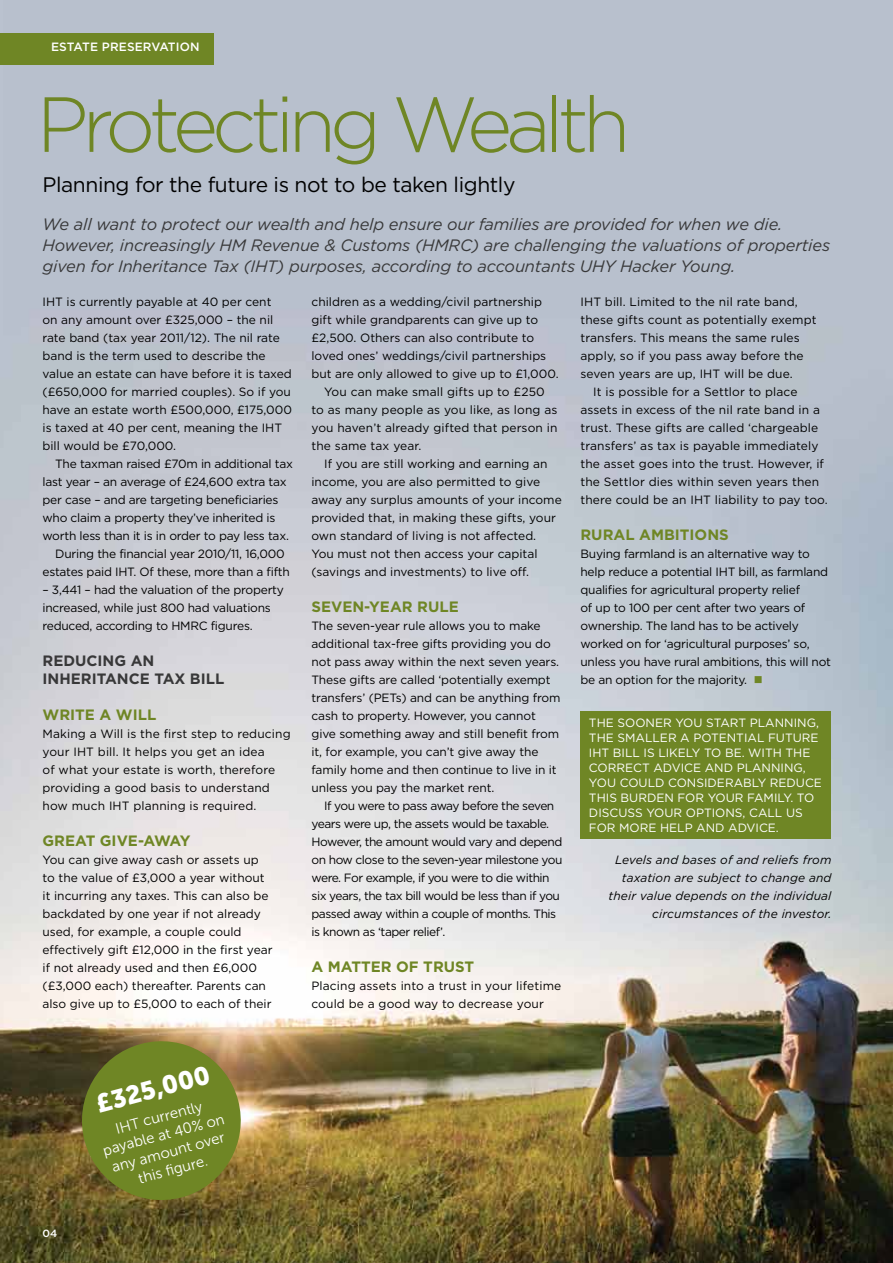
<style>
.page{position:relative;width:893px;height:1263px;background:#fff}
.page>*{position:absolute;margin:0;border:0;box-sizing:border-box;transform-origin:0 0}
.t1{font:300 77.85px "Gotham HTF";letter-spacing:-.08em;color:#6f8625}
.t2{font:25.5px "Museo Sans 900";color:#fff}
.t3{font:21px "Gotham HTF";letter-spacing:-.02em;color:#000}
.t4{font:italic 16.5px/21px "Gotham HTF";letter-spacing:-.01em;color:#383839}
.t5{font:700 15px "Gotham HTF";color:#6f8625}
.t6{font:15px/18px "Museo Sans 300";color:#fff;text-align:center}
.t7{font:700 15px/18px "Gotham HTF";color:#383839}
.t8{font:700 15px "Gotham HTF";letter-spacing:-.045em;color:#6f8625}
.t9{font:12px/18px "Gotham HTF";letter-spacing:-.01em;color:#000}
.t10{font:12px/18px "Gotham HTF";letter-spacing:.01em;color:#000}
.t11{font:12px/18px "Gotham HTF";letter-spacing:-.04em;color:#000}
.t12{font:12px "Gotham HTF";color:#fff}
.t13{font:italic 12px/18px "Gotham HTF";letter-spacing:.01em;color:#000;text-align:right}
.t14{font:500 12px "Gotham HTF";letter-spacing:.01em;color:#fff}
.t15{font:500 10.5px "Gotham HTF";color:#fff}
.s1{color:#6f8625}
</style>
<div class="page">
<img style="left:0;top:0;width:892px;height:1263px">
<div style="left:0;top:33px;width:214px;height:31px;background:#6f8625"></div>
<div style="left:580px;top:711px;width:251px;height:128px;background:#6f8625"></div>
<svg style="left:73px;top:1032px;width:176px;height:176px"></svg>
<p class="t14" style="left:51px;top:40px;width:150px">ESTATE PRESERVATION</p>
<h1 class="t1" style="left:37px;top:82px;width:595px">Protecting Wealth</h1>
<h3 class="t3" style="left:43px;top:173px;width:474px">Planning for the future is not to be taken lightly</h3>
<p class="t4" style="left:43px;top:213px;width:789px">We all want to protect our wealth and help ensure our families are provided for when we die.<br>However, increasingly HM Revenue &amp; Customs (HMRC) are challenging the valuations of properties given for Inheritance Tax (IHT) purposes, according to accountants UHY Hacker Young.</p>
<p class="t9" style="left:43px;top:293px;width:251px">IHT is currently payable at 40 per cent<br>on any amount over £325,000 – the nil rate band (tax year 2011/12). The nil rate band is the term used to describe the value an estate can have before it is taxed (£650,000 for married couples). So if you have an estate worth £500,000, £175,000 is taxed at 40 per cent, meaning the IHT bill would be £70,000.</p>
<p class="t9" style="left:55px;top:455px;width:239px">The taxman raised £70m in additional tax</p>
<p class="t9" style="left:43px;top:473px;width:246px">last year – an average of £24,600 extra tax</p>
<p class="t9" style="left:43px;top:491px;width:237px">per case – and are targeting beneficiaries</p>
<p class="t9" style="left:43px;top:509px;width:234px">who claim a property they’ve inherited is</p>
<p class="t9" style="left:43px;top:527px;width:248px">worth less than it is in order to pay less tax.</p>
<p class="t9" style="left:55px;top:545px;width:231px">During the financial year 2010/11, 16,000</p>
<p class="t9" style="left:43px;top:563px;width:249px">estates paid IHT. Of these, more than a fifth</p>
<p class="t9" style="left:43px;top:581px;width:243px">– 3,441 – had the valuation of the property increased, while just 800 had valuations reduced, according to HMRC figures.</p>
<p class="t7" style="left:43px;top:651px;width:183px">REDUCI NG AN<br>INHERITANCE TAX BI LL</p>
<p class="t5" style="left:43px;top:706px;width:115px">WRITE A WI LL</p>
<p class="t10" style="left:43px;top:725px;width:250px">Making a Will is the first step to reducing your IHT bill. It helps you get an idea<br>of what your estate is worth, therefore providing a good basis to understand how much IHT planning is required.</p>
<p class="t8" style="left:43px;top:832px;width:149px">GREAT GIVE-AWAY</p>
<p class="t9" style="left:43px;top:851px;width:232px">You can give away cash or assets up to the value of £3,000 a year without it incurring any taxes. This can also be backdated by one year if not already used, for example, a couple could effectively gift £12,000 in the first year if not already used and then £6,000 (£3,000 each) thereafter. Parents can also give up to £5,000 to each of their</p>
<p class="t9" style="left:311px;top:293px;width:232px">children as a wedding/civil partnership</p>
<p class="t9" style="left:311px;top:311px;width:228px">gift while grandparents can give up to</p>
<p class="t9" style="left:311px;top:329px;width:224px">£2,500. Others can also contribute to</p>
<p class="t9" style="left:311px;top:347px;width:236px">loved ones’ weddings/civil partnerships</p>
<p class="t9" style="left:311px;top:365px;width:249px">but are only allowed to give up to £1,000.</p>
<p class="t10" style="left:324px;top:383px;width:222px">You can make small gifts up to £250</p>
<p class="t10" style="left:311px;top:401px;width:247px">to as many people as you like, as long as</p>
<p class="t10" style="left:311px;top:419px;width:248px">you haven’t already gifted that person in</p>
<p class="t10" style="left:311px;top:437px;width:111px">the same tax year.</p>
<p class="t9" style="left:324px;top:455px;width:225px">If you are still working and earning an</p>
<p class="t9" style="left:311px;top:473px;width:230px">income, you are also permitted to give</p>
<p class="t9" style="left:311px;top:491px;width:252px">away any surplus amounts of your income</p>
<p class="t9" style="left:311px;top:509px;width:246px">provided that, in making these gifts, your</p>
<p class="t9" style="left:311px;top:527px;width:226px">own standard of living is not affected.</p>
<p class="t9" style="left:311px;top:545px;width:228px">You must not then access your capital</p>
<p class="t9" style="left:311px;top:563px;width:219px">(savings and investments) to live off.</p>
<p class="t5" style="left:311px;top:598px;width:149px">SEVEN-YEAR RULE</p>
<p class="t9" style="left:311px;top:617px;width:250px">The seven-year rule allows you to make additional tax-free gifts providing you do not pass away within the next seven years.<br>These gifts are called ‘potentially exempt transfers’ (PETs) and can be anything from cash to property. However, you cannot give something away and still benefit from it, for example, you can’t give away the family home and then continue to live in it unless you pay the market rent.</p>
<p class="t11" style="left:311px;top:797px;width:252px;text-indent:13px">If you were to pass away before the seven years were up, the assets would be taxable.<br>However, the amount would vary and depend on how close to the seven-year milestone you were. For example, if you were to die within six years, the tax bill would be less than if you passed away within a couple of months. This is known as ‘taper relief’.</p>
<p class="t5" style="left:311px;top:958px;width:164px">A MATTER OF TRUST</p>
<p class="t10" style="left:311px;top:977px;width:251px">Placing assets into a trust in your lifetime could be a good way to decrease your</p>
<p class="t10" style="left:580px;top:293px;width:219px">IHT bill. Limited to the nil rate band,</p>
<p class="t10" style="left:580px;top:311px;width:238px">these gifts count as potentially exempt</p>
<p class="t10" style="left:580px;top:329px;width:221px">transfers. This means the same rules</p>
<p class="t10" style="left:580px;top:347px;width:225px">apply, so if you pass away before the</p>
<p class="t10" style="left:580px;top:365px;width:214px">seven years are up, IHT will be due.</p>
<p class="t10" style="left:593px;top:383px;width:206px">It is possible for a Settlor to place</p>
<p class="t10" style="left:580px;top:401px;width:241px">assets in excess of the nil rate band in a</p>
<p class="t10" style="left:580px;top:419px;width:239px">trust. These gifts are called ‘chargeable</p>
<p class="t10" style="left:580px;top:437px;width:240px">transfers’ as tax is payable immediately</p>
<p class="t10" style="left:580px;top:455px;width:245px">the asset goes into the trust. However, if</p>
<p class="t10" style="left:580px;top:473px;width:240px">the Settlor dies within seven years then</p>
<p class="t10" style="left:580px;top:491px;width:249px">there could be an IHT liability to pay too.</p>
<p class="t5" style="left:580px;top:526px;width:150px">RURAL AMBITIONS</p>
<p class="t9" style="left:580px;top:545px;width:252px">Buying farmland is an alternative way to help reduce a potential IHT bill, as farmland qualifies for agricultural property relief<br>of up to 100 per cent after two years of ownership. The land has to be actively worked on for ‘agricultural purposes’ so, unless you have rural ambitions, this will not be an option for the majority. <span class="s1">■</span></p>
<p class="t12" style="left:589px;top:716px;width:66px">The sooner</p>
<p class="t12" style="left:675px;top:716px;width:40px">you start</p>
<p class="t12" style="left:750px;top:716px;width:10px">planning</p>
<p class="t12" style="left:816px;top:716px;width:4px">,</p>
<p class="t12" style="left:589px;top:731px;width:9px">the</p>
<p class="t12" style="left:617px;top:731px;width:10px">smaller</p>
<p class="t12" style="left:680px;top:731px;width:40px">a potential</p>
<p class="t12" style="left:768px;top:731px;width:10px">future</p>
<p class="t12" style="left:589px;top:746px;width:40px">IHT bill</p>
<p class="t12" style="left:644px;top:746px;width:23px">is likely</p>
<p class="t12" style="left:704px;top:746px;width:65px">to be. With</p>
<p class="t12" style="left:785px;top:746px;width:9px">the</p>
<p class="t12" style="left:589px;top:761px;width:28px">correct</p>
<p class="t12" style="left:653px;top:761px;width:27px">advice</p>
<p class="t12" style="left:705px;top:761px;width:41px">an d planning</p>
<p class="t12" style="left:803px;top:761px;width:4px">,</p>
<p class="t12" style="left:589px;top:776px;width:138px">you could consi dera</p>
<p class="t12" style="left:743px;top:776px;width:62px">bly reduce</p>
<p class="t12" style="left:589px;top:791px;width:8px">this</p>
<p class="t12" style="left:621px;top:791px;width:135px">burden for your family</p>
<p class="t12" style="left:790px;top:791px;width:25px">. To</p>
<p class="t12" style="left:589px;top:806px;width:18px">discuss</p>
<p class="t12" style="left:646px;top:806px;width:112px">your options, call</p>
<p class="t12" style="left:786px;top:806px;width:9px">us</p>
<p class="t12" style="left:589px;top:821px;width:80px">for more help</p>
<p class="t12" style="left:696px;top:821px;width:59px">an d advice</p>
<p class="t12" style="left:776px;top:821px;width:4px">.</p>
<p class="t13" style="left:609px;top:851px;width:224px">Levels and bases of and reliefs from taxation are subject to change and their value depends on the individual circumstances of the investor.</p>
<p class="t15" style="left:43px;top:1228px;width:16px">04</p>
<h2 class="t2" style="left:93px;top:1090px;width:118px;rotate:-15deg">£325,000</h2>
<p class="t6" style="left:96px;top:1125px;width:127px;rotate:-15deg">IHT currently payable at 40% on any amount over this fi gure.</p>
</div>
